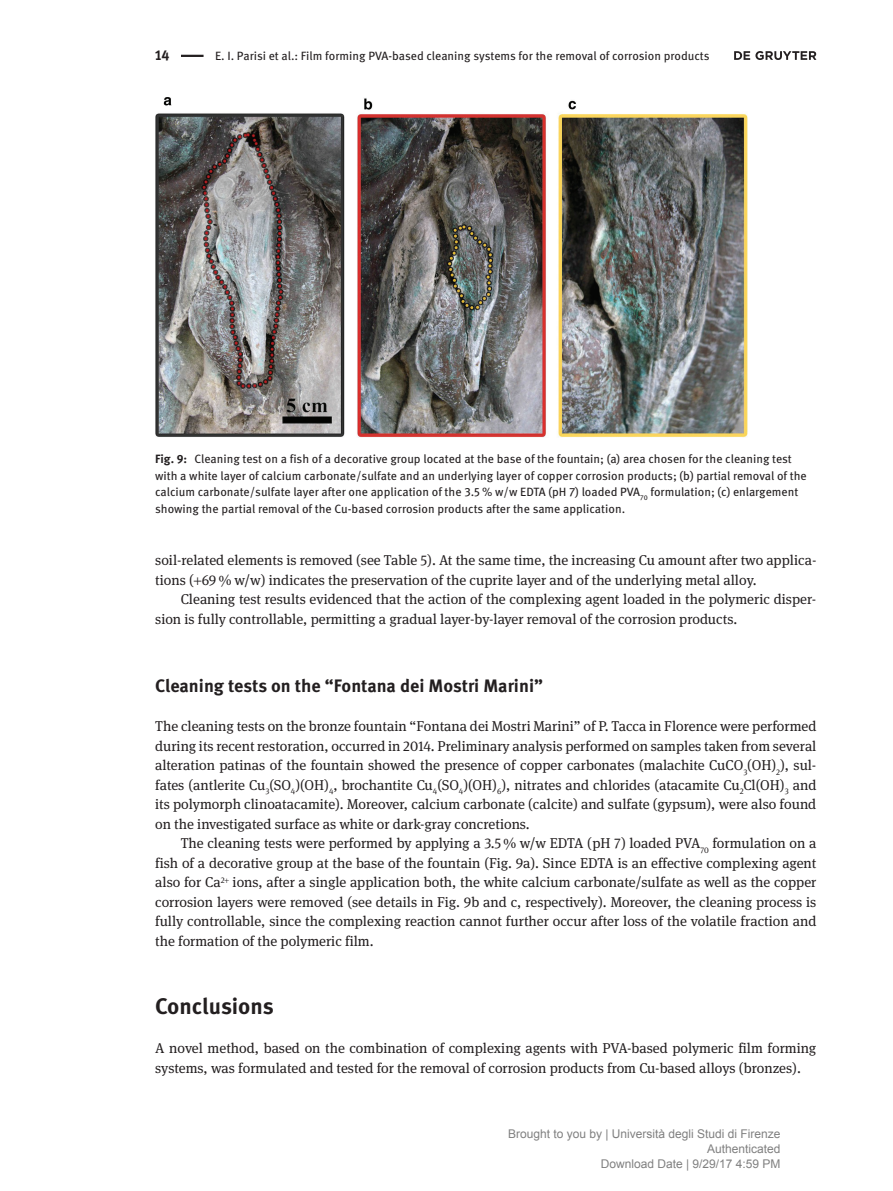
<style>
.page{position:relative;width:893px;height:1191px;background:#fff}
.page>*{position:absolute;margin:0;border:0;box-sizing:border-box;transform-origin:0 0}
.t1{font:700 22.5px "DG Meta Science";letter-spacing:-.005em;color:#231f20}
.t2{font:700 18px "DG Meta Science";color:#231f20}
.t3{font:14.25px/19.5px "DG Meta Serif Science";color:#231f20}
.t4{font:700 14.25px "DG Meta Science";color:#231f20}
.t5{font:12px/16.5px "DG Meta Science";color:#231f20}
.t6{font:12px/15px "Arial";color:#808080;text-align:right}
.s1{font-weight:700}
</style>
<div class="page">
<svg style="left:734px;top:51px;width:82px;height:9px"></svg>
<hr style="left:181px;top:55px;width:23px;height:2px;background:#231f20">
<img style="left:155px;top:98px;width:593px;height:340px">
<p class="t4" style="left:155px;top:44px;width:16px">14</p>
<p class="t5" style="left:215px;top:47px;width:496px">E. I. Parisi et al.: Film forming PVA-based cleaning systems for the removal of corrosion products</p>
<p class="t5" style="left:155px;top:451px;width:653px"><span class="s1">Fig. 9:</span> Cleaning test on a fish of a decorative group located at the base of the fountain; (a) area chosen for the cleaning test with a white layer of calcium carbonate/sulfate and an underlying layer of copper corrosion products; (b) partial removal of the calcium carbonate/sulfate layer after one application of the 3.5 % w/w EDTA (pH 7) loaded PVA<sub>70</sub> formulation; (c) enlargement showing the partial removal of the Cu-based corrosion products after the same application.</p>
<p class="t3" style="left:155px;top:550px;width:663px">soil-related elements is removed (see Table 5). At the same time, the increasing Cu amount after two applica&shy;tions ( 69 % w/w) indicates the preservation of the cuprite layer and of the underlying metal alloy.</p>
<p class="t3" style="left:155px;top:589px;width:663px;text-indent:26px">Cleaning test results evidenced that the action of the complexing agent loaded in the polymeric disper&shy;sion is fully controllable, permitting a gradual layer-by-layer removal of the corrosion products.</p>
<p class="t2" style="left:155px;top:671px;width:389px">Cleaning tests on the “Fontana dei Mostri Marini”</p>
<p class="t3" style="left:155px;top:716px;width:663px;text-align:justify">The cleaning tests on the bronze fountain “Fontana dei Mostri Marini” of P. Tacca in Florence were performed during its recent restoration, occurred in 2014. Preliminary analysis performed on samples taken from several alteration patinas of the fountain showed the presence of copper carbonates (malachite CuCO<sub>3</sub>(OH)<sub>2</sub>), sul&shy;fates (antlerite Cu<sub>3</sub>(SO<sub>4</sub>)(OH)<sub>4</sub>, brochantite Cu<sub>4</sub>(SO<sub>4</sub>)(OH)<sub>6</sub>), nitrates and chlorides (atacamite Cu<sub>2</sub>Cl(OH)<sub>3</sub> and its polymorph clinoatacamite). Moreover, calcium carbonate (calcite) and sulfate (gypsum), were also found on the investigated surface as white or dark-gray concretions.</p>
<p class="t3" style="left:155px;top:833px;width:663px;text-align:justify;text-indent:25px">The cleaning tests were performed by applying a 3.5 % w/w EDTA (pH 7) loaded PVA<sub>70</sub> formulation on a fish of a decorative group at the base of the fountain (Fig. 9a). Since EDTA is an effective complexing agent also for Ca<sup>2</sup> ions, after a single application both, the white calcium carbonate/sulfate as well as the copper corrosion layers were removed (see details in Fig. 9b and c, respectively). Moreover, the cleaning process is fully controllable, since the complexing reaction cannot further occur after loss of the volatile fraction and the formation of the polymeric film.</p>
<h1 class="t1" style="left:155px;top:988px;width:120px">Conclusions</h1>
<p class="t3" style="left:155px;top:1038px;width:663px">A novel method, based on the combination of complexing agents with PVA-based polymeric film forming systems, was formulated and tested for the removal of corrosion products from Cu-based alloys (bronzes).</p>
<p class="t6" style="left:508px;top:1127px;width:274px">Brought to you by | Università degli Studi di Firenze<br>Authenticated<br>Download Date | 9/29/17 4:59 PM</p>
</div>
